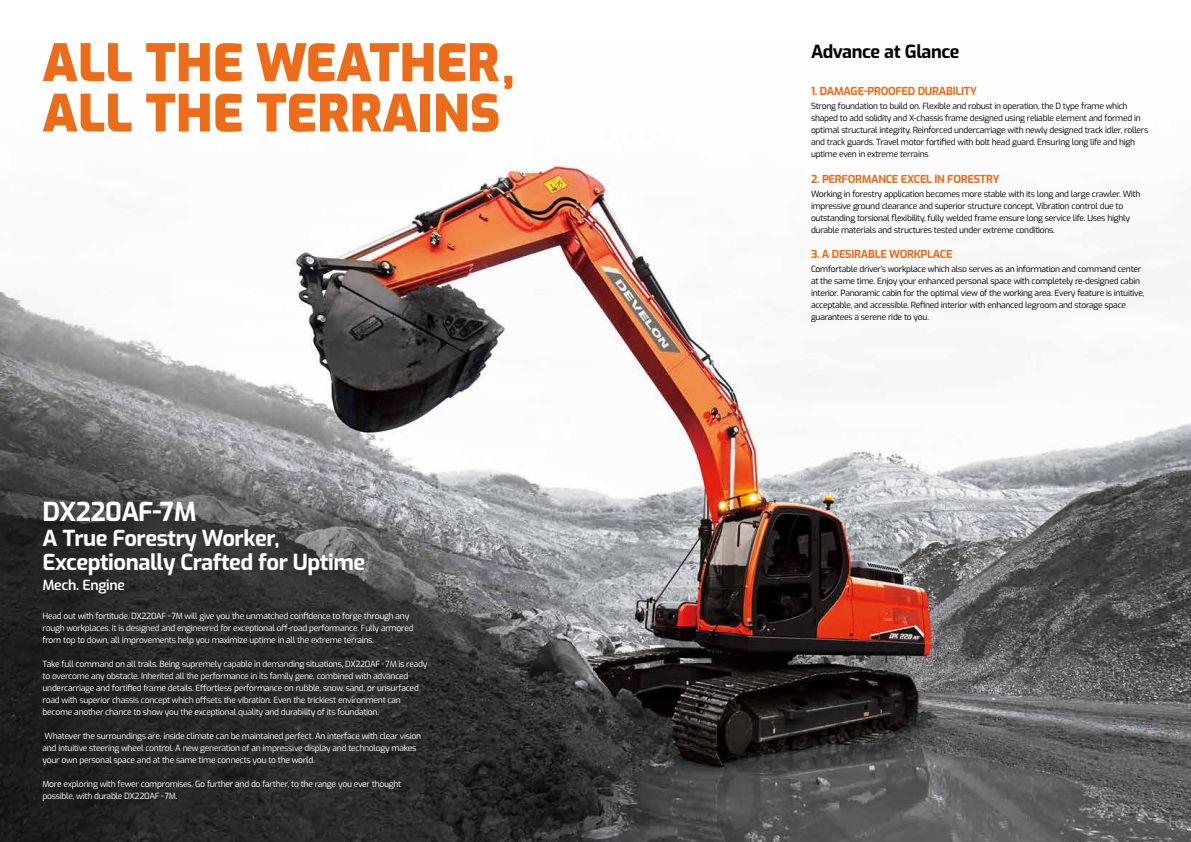
<style>
.page{position:relative;width:1191px;height:842px;background:#fff}
.page>*{position:absolute;margin:0;border:0;box-sizing:border-box;transform-origin:0 0}
.t1{font:900 51px/50.5px "Exo";color:#ed6c1a}
.t2{font:700 26px "Exo";letter-spacing:-.02em;color:#fff}
.t3{font:700 22px/24px "Exo";letter-spacing:-.02em;color:#fff}
.t4{font:700 18px "Exo";letter-spacing:-.02em;color:#000}
.t5{font:600 14px "Exo";letter-spacing:-.02em;color:#fff}
.t6{font:700 11px "Exo";letter-spacing:-.025em;color:#ed6c1a}
.t7{font:8.5px/12px "Exo";letter-spacing:-.03em;color:#fff}
.t8{font:8.5px/12px "Exo";letter-spacing:-.03em;color:#000}
</style>
<div class="page">
<img style="left:0;top:157px;width:1191px;height:685px">
<h1 class="t1" style="left:43px;top:35px;width:474px">ALL THE WEATHER,<br>ALL THE TERRAINS</h1>
<h2 class="t2" style="left:43px;top:493px;width:156px">DX220AF-7M</h2>
<h3 class="t3" style="left:43px;top:525px;width:324px">A True Forestry Worker,<br>Exceptionally Crafted for Uptime</h3>
<h3 class="t5" style="left:43px;top:574px;width:84px">Mech. Engine</h3>
<p class="t7" style="left:43px;top:609px;width:372px">Head out with fortitude. DX220AF - 7M will give you the unmatched confidence to forge through any rough workplaces. It is designed and engineered for exceptional off-road performance. Fully armored from top to down, all improvements help you maximize uptime in all the extreme terrains.</p>
<p class="t7" style="left:43px;top:657px;width:386px">Take full command on all trails. Being supremely capable in demanding situations, DX220AF - 7M is ready to overcome any obstacle. Inherited all the performance in its family gene, combined with advanced undercarriage and fortified frame details. Effortless performance on rubble, snow, sand, or unsurfaced road with superior chassis concept which offsets the vibration. Even the trickiest environment can become another chance to show you the exceptional quality and durability of its foundation.</p>
<p class="t7" style="left:43px;top:729px;width:380px">Whatever the surroundings are, inside climate can be maintained perfect. An interface with clear vision and intuitive steering wheel control. A new generation of an impressive display and technology makes your own personal space and at the same time connects you to the world.</p>
<p class="t7" style="left:43px;top:777px;width:360px">More exploring with fewer compromises. Go further and do farther, to the range you ever thought possible, with durable DX220AF - 7M.</p>
<h3 class="t4" style="left:811px;top:39px;width:150px">Advance at Glance</h3>
<p class="t6" style="left:811px;top:83px;width:167px">1. DAMAGE-PROOFED DURABILITY</p>
<p class="t8" style="left:811px;top:100px;width:339px">Strong foundation to build on. Flexible and robust in operation, the D type frame which shaped to add solidity and X-chassis frame designed using reliable element and formed in optimal structural integrity. Reinforced undercarriage with newly designed track idler, rollers and track guards. Travel motor fortified with bolt head guard. Ensuring long life and high uptime even in extreme terrains</p>
<p class="t6" style="left:811px;top:171px;width:190px">2. PERFORMANCE EXCEL IN FORESTRY</p>
<p class="t8" style="left:811px;top:187px;width:331px">Working in forestry application becomes more stable with its long and large crawler. With impressive ground clearance and superior structure concept, Vibration control due to outstanding torsional flexibility, fully welded frame ensure long service life. Uses highly durable materials and structures tested under extreme conditions.</p>
<p class="t6" style="left:811px;top:246px;width:143px">3. A DESIRABLE WORKPLACE</p>
<p class="t8" style="left:811px;top:263px;width:335px">Comfortable driver’s workplace which also serves as an information and command center at the same time. Enjoy your enhanced personal space with completely re-designed cabin interior. Panoramic cabin for the optimal view of the working area. Every feature is intuitive, acceptable, and accessible. Refined interior with enhanced legroom and storage space guarantees a serene ride to you.</p>
</div>
